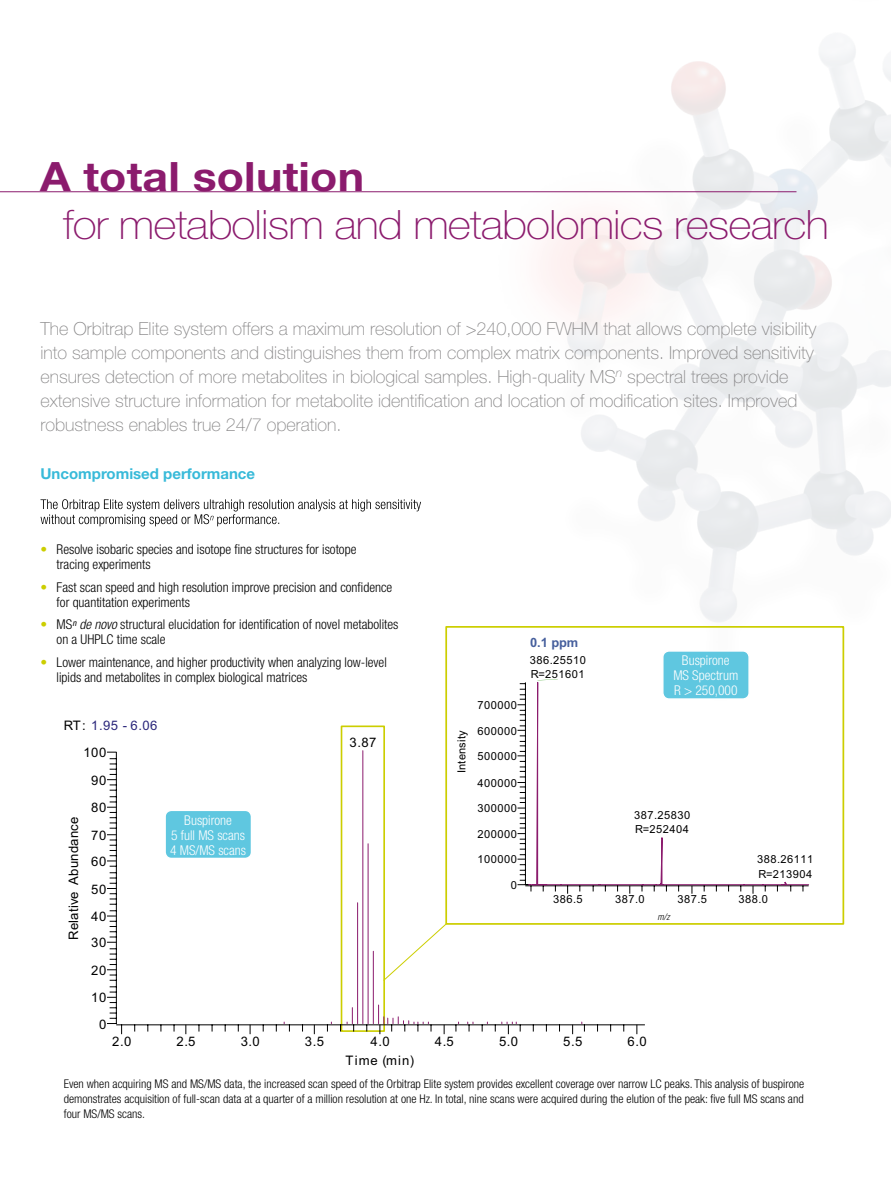
<style>
.page{position:relative;width:891px;height:1188px;background:#fff}
.page>*{position:absolute;margin:0;border:0;box-sizing:border-box;transform-origin:0 0}
.t1{font:100 40.5px "Helvetica Neue";letter-spacing:-.02em;color:#8b1b6d;scale:1.1 1}
.t2{font:700 40.5px "Helvetica Neue";letter-spacing:.005em;color:#8b1b6d;scale:1.1 1}
.t3{font:100 18px/24px "Helvetica Neue";color:#868586}
.t4{font:700 15px "Helvetica Neue";color:#38bad9}
.t5{font:300 condensed 13.5px/15px "Helvetica Neue";color:#000}
.t6{font:300 condensed 13.5px/15px "Helvetica Neue";color:#fff;text-align:center}
.t7{font:13.05px "Arial";letter-spacing:.045em;color:#000}
.t8{font:13.05px "Arial";letter-spacing:.015em;color:#000}
.t9{font:13.05px "Arial";color:#2b277b}
.t10{font:700 12.9px "Arial";color:#465f9d}
.t11{font:300 condensed 12px/15px "Helvetica Neue";color:#000;text-align:justify}
.t12{font:11.1px/14.4px "Arial";letter-spacing:.045em;color:#000}
.t13{font:11.1px "Arial";letter-spacing:.02em;color:#000}
.t14{font:italic 300 condensed 9.15px "Helvetica Neue LT Std";color:#000}
.s1{color:#ccce00}
.s2{font-style:italic}
.s3{color:#000}
</style>
<div class="page">
<div style="left:445px;top:626px;width:399px;height:299px;border:2px solid #ccce00"></div>
<div style="left:341px;top:726px;width:44px;height:306px;border:2px solid #ccce00"></div>
<svg style="left:383px;top:923px;width:64px;height:58px"></svg>
<hr style="left:116px;top:1025px;width:529px;height:1px;background:#000">
<hr style="left:116px;top:752px;width:1px;height:272px;background:#000">
<svg style="left:107px;top:987px;width:15px;height:47px"></svg>
<svg style="left:107px;top:949px;width:10px;height:32px"></svg>
<svg style="left:107px;top:911px;width:10px;height:32px"></svg>
<svg style="left:107px;top:873px;width:10px;height:32px"></svg>
<svg style="left:107px;top:752px;width:10px;height:115px"></svg>
<svg style="left:284px;top:1022px;width:6px;height:10px"></svg>
<svg style="left:327px;top:1022px;width:5px;height:10px"></svg>
<svg style="left:347px;top:1008px;width:7px;height:24px"></svg>
<hr style="left:357px;top:903px;width:1px;height:121px;background:#8b1b6d">
<hr style="left:363px;top:751px;width:1px;height:273px;background:#8b1b6d">
<hr style="left:368px;top:844px;width:1px;height:180px;background:#8b1b6d">
<hr style="left:373px;top:951px;width:1px;height:73px;background:#8b1b6d">
<svg style="left:378px;top:1005px;width:54px;height:29px"></svg>
<svg style="left:456px;top:1022px;width:3px;height:10px"></svg>
<svg style="left:467px;top:1022px;width:7px;height:10px"></svg>
<svg style="left:482px;top:1022px;width:6px;height:10px"></svg>
<svg style="left:502px;top:1022px;width:19px;height:12px"></svg>
<svg style="left:582px;top:1022px;width:3px;height:10px"></svg>
<hr style="left:525px;top:886px;width:284px;height:1px;background:#000">
<hr style="left:525px;top:682px;width:1px;height:203px;background:#000">
<svg style="left:518px;top:683px;width:14px;height:208px"></svg>
<svg style="left:528px;top:682px;width:281px;height:203px"></svg>
<svg style="left:541px;top:679px;width:17px;height:1px"></svg>
<div style="left:165px;top:810px;width:86px;height:48px;background:#5fc7e0;border-radius:6px"></div>
<div style="left:164px;top:810px;width:88px;height:49px;border:2px solid #fff;border-radius:6px"></div>
<div style="left:663px;top:651px;width:86px;height:48px;background:#5fc7e0;border-radius:6px"></div>
<div style="left:662px;top:650px;width:88px;height:50px;border:2px solid #fff;border-radius:6px"></div>
<hr style="left:0;top:191px;width:797px;height:1px;background:#8b1b6d">
<svg style="left:40px;top:499px;width:381px;height:27px"></svg>
<h1 class="t2" style="left:40px;top:152px;width:296px">A total solution</h1>
<h1 class="t1" style="left:63px;top:202px;width:698px">for metabolism and metabolomics research</h1>
<p class="t3" style="left:40px;top:317px;width:777px">The Orbitrap Elite system offers a maximum resolution of &gt;240,000 FWHM that allows complete visibility into sample components and distinguishes them from complex matrix components. Improved sensitivity ensures detection of more metabolites in biological samples. High-quality MS<sup>n</sup> spectral trees provide extensive structure information for metabolite identification and location of modification sites. Improved robustness enables true 24/7 operation.</p>
<p class="t4" style="left:40px;top:465px;width:216px">Uncompromised performance</p>
<p class="t5" style="left:57px;top:542px;width:301px;text-indent:-16px"><span class="s1">•</span> Resolve isobaric species and isotope fine structures for isotope tracing experiments</p>
<p class="t5" style="left:57px;top:580px;width:337px;text-indent:-16px"><span class="s1">•</span> Fast scan speed and high resolution improve precision and confidence for quantitation experiments</p>
<p class="t5" style="left:57px;top:617px;width:343px;text-indent:-16px"><span class="s1">•</span> MS<sup>n</sup> <span class="s2">de novo</span> structural elucidation for identification of novel metabolites on a UHPLC time scale</p>
<p class="t5" style="left:57px;top:655px;width:332px;text-indent:-16px"><span class="s1">•</span> Lower maintenance, and higher productivity when analyzing low-level lipids and metabolites in complex biological matrices</p>
<p class="t9" style="left:64px;top:720px;width:95px"><span class="s3">RT:</span> 1.95 - 6.06</p>
<p class="t7" style="left:83px;top:748px;width:25px">100</p>
<p class="t7" style="left:91px;top:775px;width:17px">90</p>
<p class="t8" style="left:69px;top:940px;width:125px;rotate:-90deg">Relative Abundance</p>
<p class="t7" style="left:91px;top:803px;width:17px">80</p>
<p class="t7" style="left:91px;top:830px;width:17px">70</p>
<p class="t7" style="left:91px;top:857px;width:17px">60</p>
<p class="t7" style="left:91px;top:884px;width:17px">50</p>
<p class="t7" style="left:91px;top:912px;width:17px">40</p>
<p class="t7" style="left:91px;top:938px;width:17px">30</p>
<p class="t7" style="left:91px;top:965px;width:17px">20</p>
<p class="t7" style="left:91px;top:993px;width:17px">10</p>
<p class="t7" style="left:99px;top:1019px;width:9px">0</p>
<p class="t6" style="left:170px;top:812px;width:77px">Buspirone<br>5 full MS scans<br>4 MS/MS scans</p>
<p class="t7" style="left:350px;top:737px;width:28px">3.87</p>
<p class="t13" style="left:457px;top:773px;width:45px;rotate:-90deg">Intensity</p>
<p class="t12" style="left:478px;top:699px;width:41px">700000</p>
<p class="t12" style="left:478px;top:725px;width:41px">600000</p>
<p class="t12" style="left:478px;top:750px;width:41px">500000</p>
<p class="t12" style="left:478px;top:777px;width:41px">400000</p>
<p class="t12" style="left:478px;top:802px;width:41px">300000</p>
<p class="t12" style="left:478px;top:828px;width:41px">200000</p>
<p class="t12" style="left:478px;top:853px;width:41px">100000</p>
<p class="t12" style="left:511px;top:879px;width:8px">0</p>
<p class="t10" style="left:530px;top:634px;width:50px">0.1 ppm</p>
<p class="t12" style="left:530px;top:653px;width:58px">386.25510<br>R=251601</p>
<p class="t6" style="left:673px;top:653px;width:66px">Buspirone<br>MS Spectrum<br>R &gt; 250,000</p>
<p class="t12" style="left:634px;top:809px;width:58px">387.25830<br>R=252404</p>
<p class="t12" style="left:757px;top:853px;width:58px">388.26111<br>R=213904</p>
<p class="t12" style="left:553px;top:893px;width:31px">386.5</p>
<p class="t12" style="left:615px;top:893px;width:31px">387.0</p>
<p class="t12" style="left:677px;top:893px;width:31px">387.5</p>
<p class="t12" style="left:738px;top:893px;width:31px">388.0</p>
<p class="t14" style="left:657px;top:912px;width:14px">m/z</p>
<p class="t7" style="left:112px;top:1036px;width:21px">2.0</p>
<p class="t7" style="left:177px;top:1036px;width:21px">2.5</p>
<p class="t7" style="left:241px;top:1036px;width:21px">3.0</p>
<p class="t7" style="left:305px;top:1036px;width:21px">3.5</p>
<p class="t7" style="left:371px;top:1036px;width:21px">4.0</p>
<p class="t7" style="left:435px;top:1036px;width:21px">4.5</p>
<p class="t7" style="left:499px;top:1036px;width:21px">5.0</p>
<p class="t7" style="left:563px;top:1036px;width:21px">5.5</p>
<p class="t7" style="left:628px;top:1036px;width:21px">6.0</p>
<p class="t7" style="left:346px;top:1056px;width:70px">Time (min)</p>
<p class="t11" style="left:64px;top:1076px;width:742px">Even when acquiring MS and MS/MS data, the increased scan speed of the Orbitrap Elite system provides excellent coverage over narrow LC peaks. This analysis of buspirone demonstrates acquisition of full-scan data at a quarter of a million resolution at one Hz. In total, nine scans were acquired during the elution of the peak: five full MS scans and four MS/MS scans.</p>
</div>
